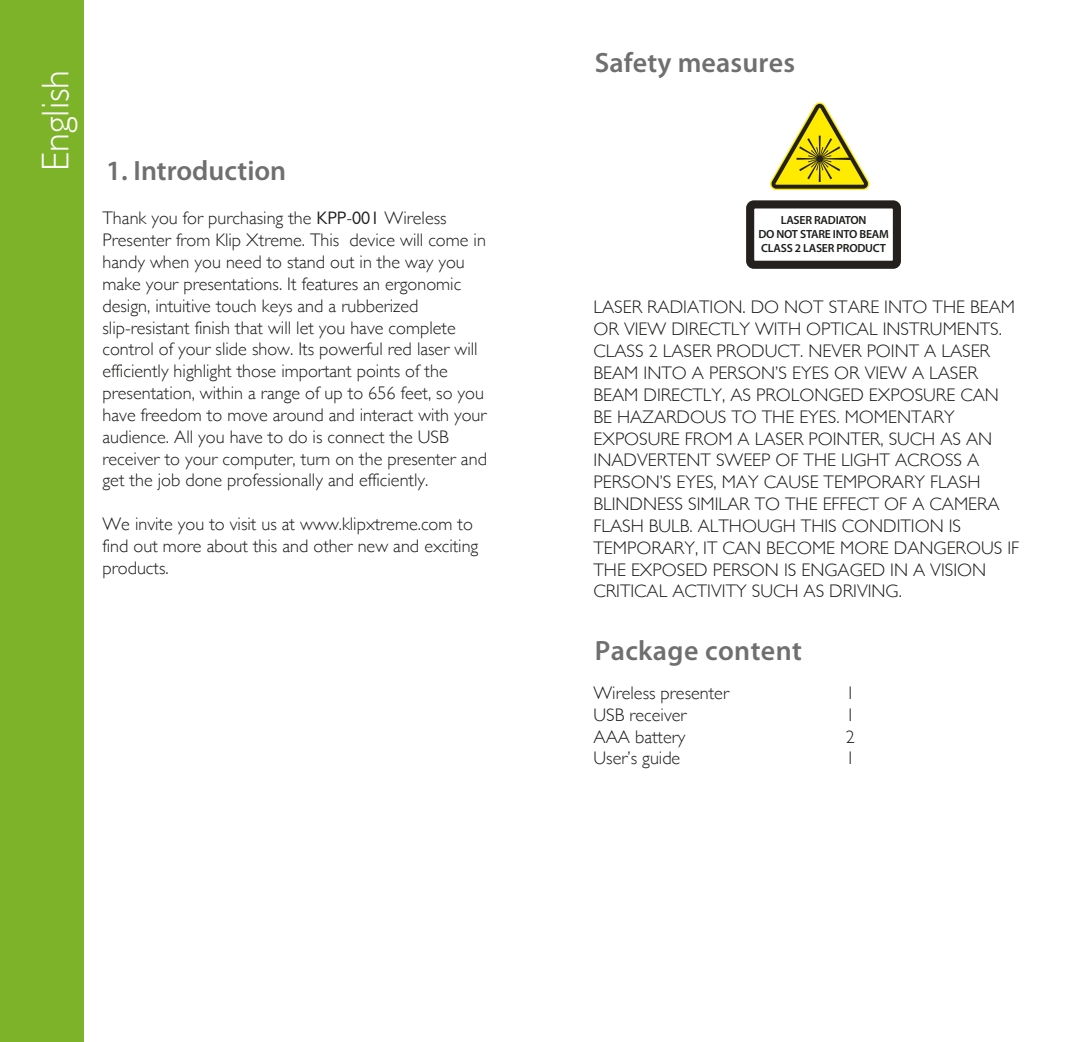
<style>
.page{position:relative;width:1092px;height:1042px;background:#fff}
.page>*{position:absolute;margin:0;border:0;box-sizing:border-box;transform-origin:0 0}
.t1{font:300 38.5px "Gill Sans";color:#fff}
.t2{font:600 28px "Myriad Pro";letter-spacing:.005em;color:#6f6f6f}
.t3{font:300 18.2px/21.7px "Gill Sans";color:#1c1c1b}
.t4{font:600 11.9px/14px "Myriad Pro";letter-spacing:-.02em;color:#1c1c1b;text-align:center}
.s1{font-weight:400}
</style>
<div class="page">
<div style="left:0;top:0;width:83px;height:1042px;background:#7cb329"></div>
<svg style="left:770px;top:102px;width:99px;height:88px"></svg>
<div style="left:746px;top:200px;width:154px;height:69px;border:8px solid #23201d;border-radius:4px"></div>
<h1 class="t1" style="left:26px;top:171px;width:103px;rotate:-90deg">English</h1>
<h2 class="t2" style="left:106px;top:153px;width:182px">1. Introduction</h2>
<p class="t3" style="left:102px;top:207px;width:386px">Thank you for purchasing the <span class="s1">KPP-001</span> Wireless Presenter from Klip Xtreme. This device will come in handy when you need to stand out in the way you make your presentations. It features an ergonomic design, intuitive touch keys and a rubberized slip-resistant finish that will let you have complete control of your slide show. Its powerful red laser will efficiently highlight those important points of the presentation, within a range of up to 656 feet, so you have freedom to move around and interact with your audience. All you have to do is connect the USB receiver to your computer, turn on the presenter and get the job done professionally and efficiently.</p>
<p class="t3" style="left:102px;top:512px;width:377px">We invite you to visit us at www.klipxtreme.com to find out more about this and other new and exciting products.</p>
<h2 class="t2" style="left:594px;top:44px;width:202px">Safety measures</h2>
<p class="t4" style="left:758px;top:213px;width:132px">LASER RADIATON<br>DO NOT STARE INTO BEAM<br>CLASS 2 LASER PRODUCT</p>
<p class="t3" style="left:593px;top:296px;width:427px">LASER RADIATION. DO NOT STARE INTO THE BEAM OR VIEW DIRECTLY WITH OPTICAL INSTRUMENTS.<br>CLASS 2 LASER PRODUCT. NEVER POINT A LASER BEAM INTO A PERSON’S EYES OR VIEW A LASER BEAM DIRECTLY, AS PROLONGED EXPOSURE CAN BE HAZARDOUS TO THE EYES. MOMENTARY EXPOSURE FROM A LASER POINTER, SUCH AS AN INADVERTENT SWEEP OF THE LIGHT ACROSS A PERSON’S EYES, MAY CAUSE TEMPORARY FLASH BLINDNESS SIMILAR TO THE EFFECT OF A CAMERA FLASH BULB. ALTHOUGH THIS CONDITION IS TEMPORARY, IT CAN BECOME MORE DANGEROUS IF THE EXPOSED PERSON IS ENGAGED IN A VISION CRITICAL ACTIVITY SUCH AS DRIVING.</p>
<h2 class="t2" style="left:594px;top:633px;width:209px">Package content</h2>
<p class="t3" style="left:593px;top:681px;width:137px">Wireless presenter</p>
<p class="t3" style="left:845px;top:681px;width:11px">1</p>
<p class="t3" style="left:593px;top:703px;width:95px">USB receiver</p>
<p class="t3" style="left:845px;top:703px;width:11px">1</p>
<p class="t3" style="left:593px;top:725px;width:93px">AAA battery</p>
<p class="t3" style="left:845px;top:725px;width:11px">2</p>
<p class="t3" style="left:593px;top:747px;width:88px">User’s guide</p>
<p class="t3" style="left:845px;top:747px;width:11px">1</p>
</div>
